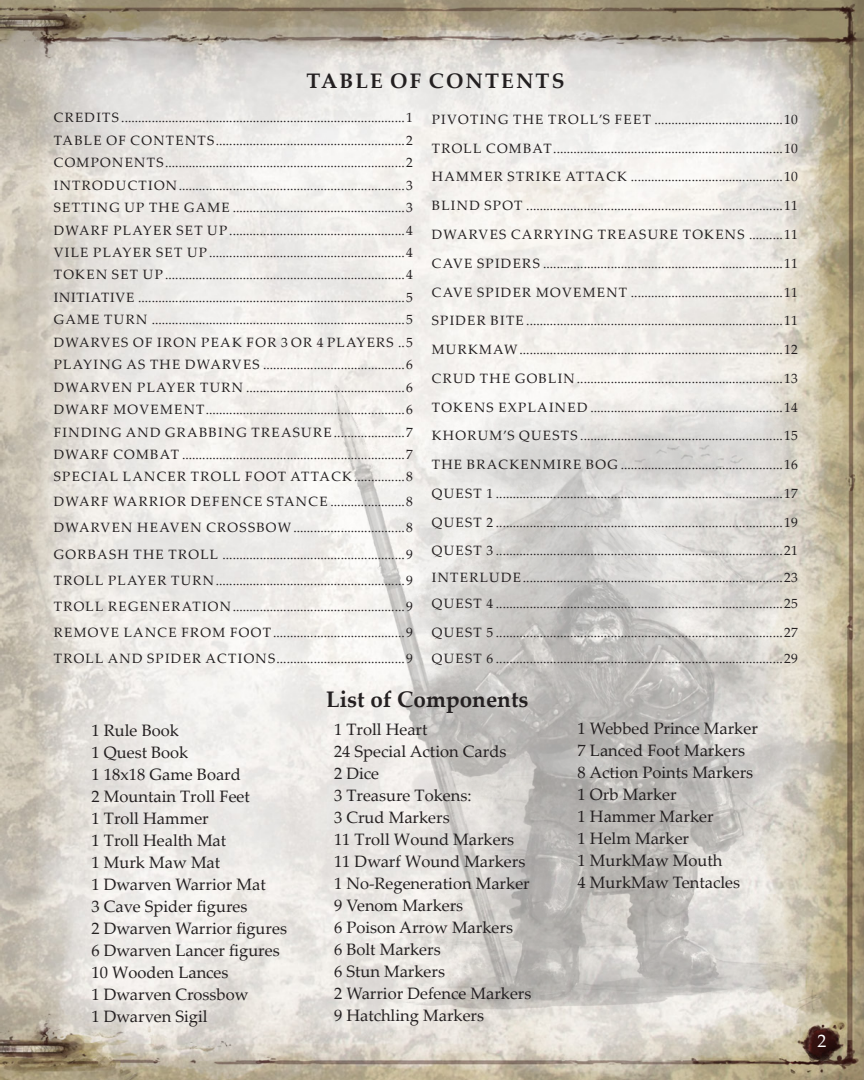
<style>
.page{position:relative;width:864px;height:1080px;background:#fff}
.page>*{position:absolute;margin:0;border:0;box-sizing:border-box;transform-origin:0 0}
.Body_text{font:700 22.5px "Palatino Linotype";color:#231f20}
.t1{font:700 21px "Palatino Linotype";letter-spacing:.1em;color:#231f20}
.t2{font:18px "Palatino Linotype";color:#fff}
.Body_text_Indent{font:16.5px "Palatino Linotype";color:#231f20}
.t3{font:13.5px "Palatino Linotype";letter-spacing:.1em;color:#231f20}
.t4{font:13.5px "Palatino Linotype";letter-spacing:.06em;color:#231f20}
</style>
<div class="page">
<img style="left:0;top:0;width:864px;height:1080px">
<img style="left:323px;top:384px;width:507px;height:632px">
<h1 class="t1" style="left:306px;top:66px;width:260px">TABLE OF CONTENTS</h1>
<h1 class="t3" style="left:54px;top:108px;width:361px">CREDITS ....................................................................................1</h1>
<p class="t3" style="left:54px;top:131px;width:361px">TABLE OF CONTENTS........................................................2</p>
<p class="t3" style="left:54px;top:153px;width:361px">COMPONENTS.......................................................................2</p>
<p class="t3" style="left:54px;top:176px;width:361px">INTRODUCTION...................................................................3</p>
<p class="t3" style="left:54px;top:198px;width:361px">SETTING UP THE GAME ...................................................3</p>
<p class="t3" style="left:54px;top:220px;width:361px">DWARF PLAYER SET UP....................................................4</p>
<p class="t3" style="left:54px;top:243px;width:361px">VILE PLAYER SET UP..........................................................4</p>
<p class="t3" style="left:54px;top:265px;width:361px">TOKEN SET UP .......................................................................4</p>
<p class="t4" style="left:54px;top:288px;width:361px">INITIATIVE ...............................................................................5</p>
<p class="t3" style="left:54px;top:310px;width:361px">GAME TURN ...........................................................................5</p>
<p class="t3" style="left:54px;top:333px;width:361px">DWARVES OF IRON PEAK FOR 3 OR 4 PLAYERS ..5</p>
<p class="t3" style="left:54px;top:355px;width:361px">PLAYING AS THE DWARVES ..........................................6</p>
<p class="t3" style="left:54px;top:378px;width:361px">DWARVEN PLAYER TURN ...............................................6</p>
<p class="t3" style="left:54px;top:400px;width:361px">DWARF MOVEMENT...........................................................6</p>
<p class="t3" style="left:54px;top:422px;width:361px">FINDING AND GRABBING TREASURE.....................7</p>
<p class="t3" style="left:54px;top:445px;width:361px">DWARF COMBAT ..................................................................7</p>
<p class="t3" style="left:54px;top:467px;width:361px">SPECIAL LANCER TROLL FOOT ATTACK...............8</p>
<p class="t3" style="left:54px;top:492px;width:361px">DWARF WARRIOR DEFENCE STANCE ......................8</p>
<p class="t3" style="left:54px;top:518px;width:361px">DWARVEN HEAVEN CROSSBOW.................................8</p>
<p class="t3" style="left:54px;top:544px;width:361px">GORBASH THE TROLL ......................................................9</p>
<p class="t3" style="left:54px;top:571px;width:361px">TROLL PLAYER TURN........................................................9</p>
<p class="t3" style="left:54px;top:597px;width:361px">TROLL REGENERATION...................................................9</p>
<p class="t3" style="left:54px;top:623px;width:361px">REMOVE LANCE FROM FOOT .......................................9</p>
<p class="t3" style="left:54px;top:649px;width:361px">TROLL AND SPIDER ACTIONS......................................9</p>
<p class="t3" style="left:432px;top:110px;width:367px">PIVOTING THE TROLL’S FEET ......................................10</p>
<p class="t3" style="left:432px;top:138px;width:367px">TROLL COMBAT....................................................................10</p>
<p class="t3" style="left:432px;top:167px;width:367px">HAMMER STRIKE ATTACK .............................................10</p>
<p class="t3" style="left:432px;top:196px;width:367px">BLIND SPOT ............................................................................11</p>
<p class="t3" style="left:432px;top:225px;width:367px">DWARVES CARRYING TREASURE TOKENS ..........11</p>
<p class="t3" style="left:432px;top:254px;width:367px">CAVE SPIDERS .......................................................................11</p>
<p class="t3" style="left:432px;top:282px;width:367px">CAVE SPIDER MOVEMENT .............................................11</p>
<p class="t3" style="left:432px;top:311px;width:367px">SPIDER BITE ............................................................................11</p>
<p class="t3" style="left:432px;top:340px;width:367px">MURKMAW..............................................................................12</p>
<p class="t3" style="left:432px;top:369px;width:367px">CRUD THE GOBLIN .............................................................13</p>
<p class="t3" style="left:432px;top:397px;width:367px">TOKENS EXPLAINED .........................................................14</p>
<p class="t3" style="left:432px;top:426px;width:367px">KHORUM’S QUESTS ............................................................15</p>
<p class="t3" style="left:432px;top:455px;width:367px">THE BRACKENMIRE BOG ................................................16</p>
<p class="t3" style="left:432px;top:484px;width:367px">QUEST 1 .....................................................................................17</p>
<p class="t3" style="left:432px;top:512px;width:367px">QUEST 2 .....................................................................................19</p>
<p class="t3" style="left:432px;top:541px;width:367px">QUEST 3 .....................................................................................21</p>
<p class="t3" style="left:432px;top:568px;width:367px">INTERLUDE.............................................................................23</p>
<p class="t3" style="left:432px;top:594px;width:367px">QUEST 4 .....................................................................................25</p>
<p class="t3" style="left:432px;top:623px;width:367px">QUEST 5 .....................................................................................27</p>
<p class="t3" style="left:432px;top:649px;width:367px">QUEST 6 .....................................................................................29</p>
<p class="Body_text_Indent" style="left:92px;top:719px;width:89px">1 Rule Book</p>
<p class="Body_text_Indent" style="left:92px;top:741px;width:98px">1 Quest Book</p>
<p class="Body_text_Indent" style="left:92px;top:763px;width:151px">1 18x18 Game Board</p>
<p class="Body_text_Indent" style="left:92px;top:785px;width:160px">2 Mountain Troll Feet</p>
<p class="Body_text_Indent" style="left:92px;top:807px;width:119px">1 Troll Hammer</p>
<p class="Body_text_Indent" style="left:92px;top:829px;width:136px">1 Troll Health Mat</p>
<p class="Body_text_Indent" style="left:92px;top:851px;width:130px">1 Murk Maw Mat</p>
<p class="Body_text_Indent" style="left:92px;top:873px;width:176px">1 Dwarven Warrior Mat</p>
<p class="Body_text_Indent" style="left:92px;top:895px;width:157px">3 Cave Spider figures</p>
<p class="Body_text_Indent" style="left:92px;top:917px;width:197px">2 Dwarven Warrior figures</p>
<p class="Body_text_Indent" style="left:92px;top:939px;width:190px">6 Dwarven Lancer figures</p>
<p class="Body_text_Indent" style="left:92px;top:961px;width:139px">10 Wooden Lances</p>
<p class="Body_text_Indent" style="left:92px;top:983px;width:159px">1 Dwarven Crossbow</p>
<p class="Body_text_Indent" style="left:92px;top:1005px;width:118px">1 Dwarven Sigil</p>
<p class="Body_text" style="left:326px;top:683px;width:204px">List of Components</p>
<p class="Body_text_Indent" style="left:334px;top:718px;width:95px">1 Troll Heart</p>
<p class="Body_text_Indent" style="left:334px;top:740px;width:174px">24 Special Action Cards</p>
<p class="Body_text_Indent" style="left:334px;top:762px;width:47px">2 Dice</p>
<p class="Body_text_Indent" style="left:334px;top:784px;width:139px">3 Treasure Tokens:</p>
<p class="Body_text_Indent" style="left:334px;top:806px;width:117px">3 Crud Markers</p>
<p class="Body_text_Indent" style="left:334px;top:828px;width:182px">11 Troll Wound Markers</p>
<p class="Body_text_Indent" style="left:334px;top:850px;width:193px">11 Dwarf Wound Markers</p>
<p class="Body_text_Indent" style="left:334px;top:872px;width:197px">1 No-Regeneration Marker</p>
<p class="Body_text_Indent" style="left:334px;top:894px;width:131px">9 Venom Markers</p>
<p class="Body_text_Indent" style="left:334px;top:916px;width:181px">6 Poison Arrow Markers</p>
<p class="Body_text_Indent" style="left:334px;top:938px;width:108px">6 Bolt Markers</p>
<p class="Body_text_Indent" style="left:334px;top:960px;width:113px">6 Stun Markers</p>
<p class="Body_text_Indent" style="left:334px;top:982px;width:199px">2 Warrior Defence Markers</p>
<p class="Body_text_Indent" style="left:334px;top:1004px;width:152px">9 Hatchling Markers</p>
<p class="Body_text_Indent" style="left:578px;top:717px;width:182px">1 Webbed Prince Marker</p>
<p class="Body_text_Indent" style="left:578px;top:739px;width:169px">7 Lanced Foot Markers</p>
<p class="Body_text_Indent" style="left:578px;top:761px;width:177px">8 Action Points Markers</p>
<p class="Body_text_Indent" style="left:578px;top:783px;width:101px">1 Orb Marker</p>
<p class="Body_text_Indent" style="left:578px;top:805px;width:138px">1 Hammer Marker</p>
<p class="Body_text_Indent" style="left:578px;top:827px;width:113px">1 Helm Marker</p>
<p class="Body_text_Indent" style="left:578px;top:849px;width:146px">1 MurkMaw Mouth</p>
<p class="Body_text_Indent" style="left:578px;top:871px;width:164px">4 MurkMaw Tentacles</p>
<h3 class="t2" style="left:818px;top:1028px;width:10px">2</h3>
</div>
